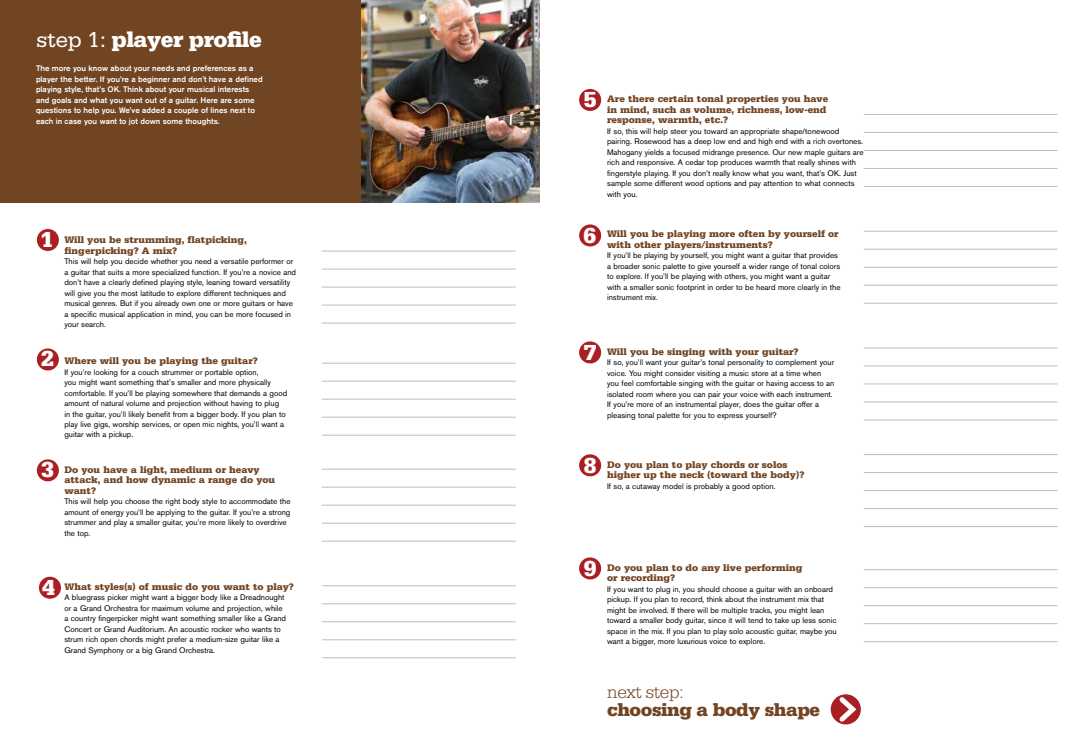
<style>
.page{position:relative;width:1080px;height:756px;background:#fff}
.page>*{position:absolute;margin:0;border:0;box-sizing:border-box;transform-origin:0 0}
.t1{font:900 23px "Serifa";letter-spacing:-.02em;color:#fff}
.t2{font:900 19px "Serifa";letter-spacing:-.02em;color:#714422}
.t3{font:300 19px "Serifa";letter-spacing:-.02em;color:#714422}
.t4{font:900 10px/10.5px "Serifa Std";color:#714422}
.t5{font:8px/10.5px "Akzidenz Grotesk BE";color:#000}
.t6{font:500 8px/10.5px "Akzidenz Grotesk BE";color:#fff}
.s1{font-weight:400}
</style>
<div class="page">
<img style="left:361px;top:0;width:179px;height:202px">
<div style="left:0;top:0;width:361px;height:202px;background:#714422"></div>
<div style="left:37px;top:229px;width:22px;height:22px;background:#aa1f23;border-radius:50%"></div>
<div style="left:37px;top:348px;width:22px;height:23px;background:#aa1f23;border-radius:50%"></div>
<div style="left:37px;top:459px;width:22px;height:22px;background:#aa1f23;border-radius:50%"></div>
<div style="left:39px;top:577px;width:22px;height:22px;background:#aa1f23;border-radius:50%"></div>
<hr style="left:322px;top:251px;width:194px;height:1px;background:#bcbec0">
<hr style="left:322px;top:269px;width:194px;height:1px;background:#bcbec0">
<hr style="left:322px;top:287px;width:194px;height:1px;background:#bcbec0">
<hr style="left:322px;top:305px;width:194px;height:1px;background:#bcbec0">
<hr style="left:322px;top:323px;width:194px;height:1px;background:#bcbec0">
<hr style="left:322px;top:363px;width:194px;height:1px;background:#bcbec0">
<hr style="left:322px;top:381px;width:194px;height:1px;background:#bcbec0">
<hr style="left:322px;top:399px;width:194px;height:1px;background:#bcbec0">
<hr style="left:322px;top:417px;width:194px;height:1px;background:#bcbec0">
<hr style="left:322px;top:435px;width:194px;height:1px;background:#bcbec0">
<hr style="left:322px;top:469px;width:194px;height:1px;background:#bcbec0">
<hr style="left:322px;top:487px;width:194px;height:1px;background:#bcbec0">
<hr style="left:322px;top:505px;width:194px;height:1px;background:#bcbec0">
<hr style="left:322px;top:523px;width:194px;height:1px;background:#bcbec0">
<hr style="left:322px;top:541px;width:194px;height:1px;background:#bcbec0">
<hr style="left:322px;top:586px;width:194px;height:1px;background:#bcbec0">
<hr style="left:322px;top:604px;width:194px;height:1px;background:#bcbec0">
<hr style="left:322px;top:622px;width:194px;height:1px;background:#bcbec0">
<hr style="left:322px;top:640px;width:194px;height:1px;background:#bcbec0">
<hr style="left:322px;top:658px;width:194px;height:1px;background:#bcbec0">
<div style="left:579px;top:89px;width:22px;height:22px;background:#aa1f23;border-radius:50%"></div>
<div style="left:579px;top:224px;width:22px;height:22px;background:#aa1f23;border-radius:50%"></div>
<div style="left:579px;top:341px;width:22px;height:22px;background:#aa1f23;border-radius:50%"></div>
<div style="left:579px;top:454px;width:22px;height:22px;background:#aa1f23;border-radius:50%"></div>
<div style="left:579px;top:557px;width:22px;height:22px;background:#aa1f23;border-radius:50%"></div>
<hr style="left:864px;top:114px;width:194px;height:1px;background:#bcbec0">
<hr style="left:864px;top:132px;width:194px;height:1px;background:#bcbec0">
<hr style="left:864px;top:150px;width:194px;height:1px;background:#bcbec0">
<hr style="left:864px;top:168px;width:194px;height:1px;background:#bcbec0">
<hr style="left:864px;top:186px;width:194px;height:1px;background:#bcbec0">
<hr style="left:864px;top:231px;width:194px;height:1px;background:#bcbec0">
<hr style="left:864px;top:249px;width:194px;height:1px;background:#bcbec0">
<hr style="left:864px;top:267px;width:194px;height:1px;background:#bcbec0">
<hr style="left:864px;top:285px;width:194px;height:1px;background:#bcbec0">
<hr style="left:864px;top:303px;width:194px;height:1px;background:#bcbec0">
<hr style="left:864px;top:348px;width:194px;height:1px;background:#bcbec0">
<hr style="left:864px;top:366px;width:194px;height:1px;background:#bcbec0">
<hr style="left:864px;top:384px;width:194px;height:1px;background:#bcbec0">
<hr style="left:864px;top:402px;width:194px;height:1px;background:#bcbec0">
<hr style="left:864px;top:420px;width:194px;height:1px;background:#bcbec0">
<hr style="left:864px;top:454px;width:194px;height:1px;background:#bcbec0">
<hr style="left:864px;top:472px;width:194px;height:1px;background:#bcbec0">
<hr style="left:864px;top:490px;width:194px;height:1px;background:#bcbec0">
<hr style="left:864px;top:508px;width:194px;height:1px;background:#bcbec0">
<hr style="left:864px;top:526px;width:194px;height:1px;background:#bcbec0">
<hr style="left:864px;top:569px;width:194px;height:1px;background:#bcbec0">
<hr style="left:864px;top:587px;width:194px;height:1px;background:#bcbec0">
<hr style="left:864px;top:605px;width:194px;height:1px;background:#bcbec0">
<hr style="left:864px;top:623px;width:194px;height:1px;background:#bcbec0">
<hr style="left:864px;top:641px;width:194px;height:1px;background:#bcbec0">
<div style="left:831px;top:694px;width:30px;height:30px;background:#aa1f23;border-radius:50%"></div>
<svg style="left:835px;top:694px;width:25px;height:31px"></svg>
<h1 class="t1" style="left:36px;top:26px;width:227px"><span class="s1">step 1:</span> player profile</h1>
<p class="t6" style="left:36px;top:63px;width:228px">The more you know about your needs and preferences as a player the better. If you’re a beginner and don’t have a defined playing style, that’s OK. Think about your musical interests and goals and what you want out of a guitar. Here are some questions to help you. We’ve added a couple of lines next to each in case you want to jot down some thoughts.</p>
<h1 class="t1" style="left:41px;top:226px;width:14px">1</h1>
<h1 class="t1" style="left:41px;top:345px;width:14px">2</h1>
<h1 class="t1" style="left:41px;top:456px;width:14px">3</h1>
<p class="t4" style="left:64px;top:235px;width:184px">Will you be strumming, flatpicking, fingerpicking? A mix?</p>
<p class="t5" style="left:64px;top:256px;width:233px">This will help you decide whether you need a versatile performer or a guitar that suits a more specialized function. If you’re a novice and don’t have a clearly defined playing style, leaning toward versatility will give you the most latitude to explore different techniques and musical genres. But if you already own one or more guitars or have a specific musical application in mind, you can be more focused in your search.</p>
<p class="t4" style="left:64px;top:355px;width:195px">Where will you be playing the guitar?</p>
<p class="t5" style="left:64px;top:366px;width:224px">If you’re looking for a couch strummer or portable option,<br>you might want something that’s smaller and more physically comfortable. If you’ll be playing somewhere that demands a good amount of natural volume and projection without having to plug<br>in the guitar, you’ll likely benefit from a bigger body. If you plan to play live gigs, worship services, or open mic nights, you’ll want a guitar with a pickup.</p>
<p class="t4" style="left:64px;top:464px;width:212px">Do you have a light, medium or heavy attack, and how dynamic a range do you want?</p>
<p class="t5" style="left:64px;top:496px;width:228px">This will help you choose the right body style to accommodate the amount of energy you’ll be applying to the guitar. If you’re a strong strummer and play a smaller guitar, you’re more likely to overdrive the top.</p>
<h1 class="t1" style="left:42px;top:574px;width:14px">4</h1>
<p class="t4" style="left:64px;top:581px;width:231px">What styles(s) of music do you want to play?</p>
<p class="t5" style="left:64px;top:592px;width:223px">A bluegrass picker might want a bigger body like a Dreadnought or a Grand Orchestra for maximum volume and projection, while a country fingerpicker might want something smaller like a Grand Concert or Grand Auditorium. An acoustic rocker who wants to strum rich open chords might prefer a medium-size guitar like a Grand Symphony or a big Grand Orchestra.</p>
<h1 class="t1" style="left:584px;top:86px;width:14px">5</h1>
<p class="t4" style="left:607px;top:94px;width:223px">Are there certain tonal properties you have in mind, such as volume, richness, low-end response, warmth, etc.?</p>
<p class="t5" style="left:607px;top:126px;width:258px">If so, this will help steer you toward an appropriate shape/tonewood pairing. Rosewood has a deep low end and high end with a rich overtones.<br>Mahogany yields a focused midrange presence. Our new maple guitars are rich and responsive. A cedar top produces warmth that really shines with fingerstyle playing. If you don’t really know what you want, that’s OK. Just sample some different wood options and pay attention to what connects with you.</p>
<h1 class="t1" style="left:584px;top:222px;width:14px">6</h1>
<p class="t4" style="left:607px;top:229px;width:233px">Will you be playing more often by yourself or with other players/instruments?</p>
<p class="t5" style="left:607px;top:250px;width:235px">If you’ll be playing by yourself, you might want a guitar that provides a broader sonic palette to give yourself a wider range of tonal colors to explore. If you’ll be playing with others, you might want a guitar with a smaller sonic footprint in order to be heard more clearly in the instrument mix.</p>
<h1 class="t1" style="left:584px;top:339px;width:14px">7</h1>
<p class="t4" style="left:607px;top:346px;width:193px">Will you be singing with your guitar?</p>
<p class="t5" style="left:607px;top:357px;width:229px">If so, you’ll want your guitar’s tonal personality to complement your voice. You might consider visiting a music store at a time when you feel comfortable singing with the guitar or having access to an isolated room where you can pair your voice with each instrument.<br>If you’re more of an instrumental player, does the guitar offer a pleasing tonal palette for you to express yourself?</p>
<h1 class="t1" style="left:584px;top:452px;width:14px">8</h1>
<p class="t4" style="left:607px;top:459px;width:199px">Do you plan to play chords or solos higher up the neck (toward the body)?</p>
<p class="t5" style="left:607px;top:481px;width:170px">If so, a cutaway model is probably a good option.</p>
<h1 class="t1" style="left:584px;top:555px;width:14px">9</h1>
<p class="t4" style="left:607px;top:562px;width:197px">Do you plan to do any live performing or recording?</p>
<p class="t5" style="left:607px;top:584px;width:231px">If you want to plug in, you should choose a guitar with an onboard pickup. If you plan to record, think about the instrument mix that might be involved. If there will be multiple tracks, you might lean toward a smaller body guitar, since it will tend to take up less sonic space in the mix. If you plan to play solo acoustic guitar, maybe you want a bigger, more luxurious voice to explore.</p>
<h2 class="t3" style="left:607px;top:681px;width:78px">next step:</h2>
<h2 class="t2" style="left:607px;top:698px;width:215px">choosing a body shape</h2>
</div>
